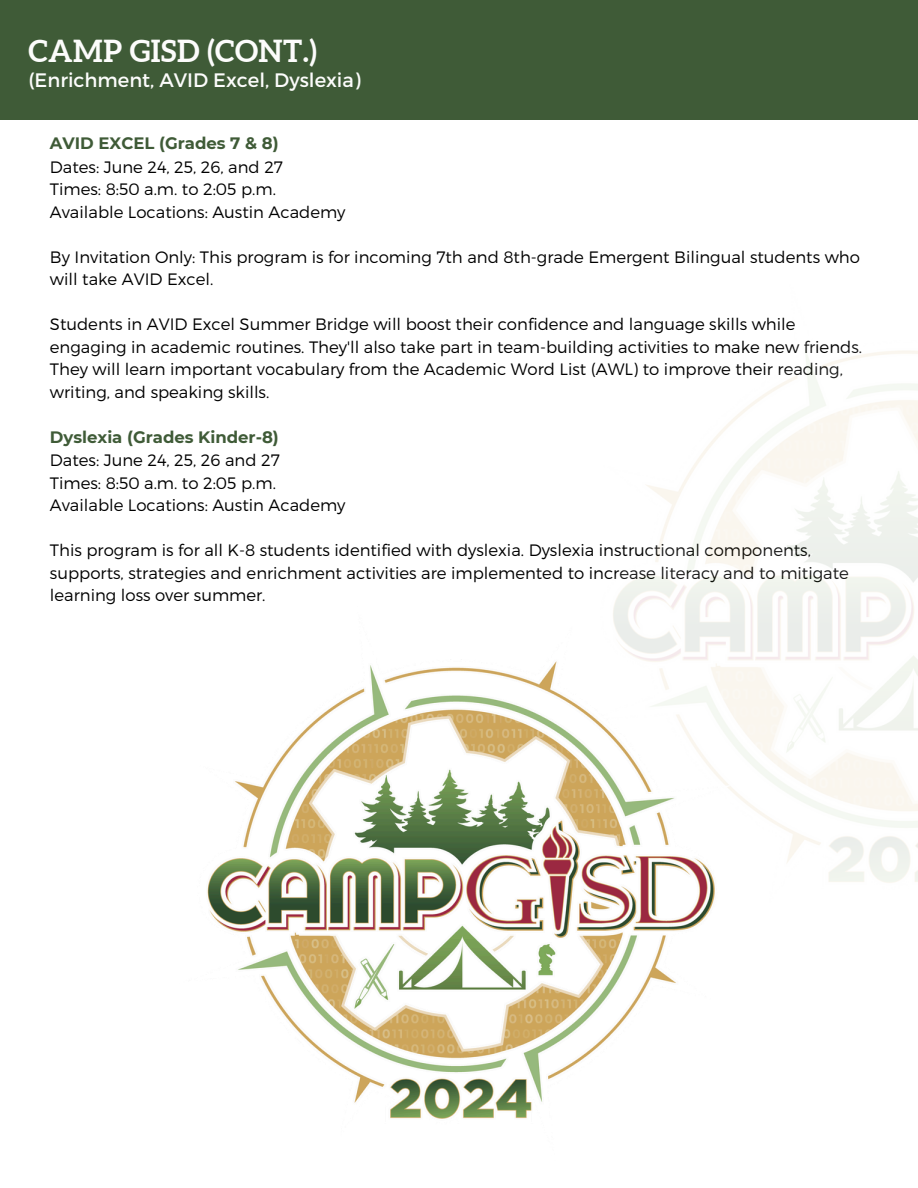
<style>
.page{position:relative;width:918px;height:1188px;background:#fff}
.page>*{position:absolute;margin:0;border:0;box-sizing:border-box;transform-origin:0 0}
.t1{font:700 30.3px "Aleo";letter-spacing:.015em;color:#fcfcfb}
.t2{font:19.5px "Montserrat";color:#fcfcfb}
.t3{font:300 16.5px/22.5px "Montserrat";color:#000}
.t4{font:700 16.5px "Montserrat";color:#3f5b37}
</style>
<div class="page">
<div style="left:0;top:0;width:918px;height:119px;background:#3f5b37"></div>
<img style="left:207px;top:594px;width:711px;height:525px">
<p class="t1" style="left:28px;top:34px;width:290px">CAMP GISD (CONT.)</p>
<p class="t2" style="left:28px;top:67px;width:334px">(Enrichment, AVID Excel, Dyslexia)</p>
<h1 class="t4" style="left:50px;top:133px;width:230px">AVID EXCEL (Grades 7 &amp; 8)</h1>
<h2 class="t3" style="left:50px;top:155px;width:235px">Dates: June 24, 25, 26, and 27</h2>
<p class="t3" style="left:50px;top:177px;width:228px">Times: 8:50 a.m. to 2:05 p.m.</p>
<p class="t3" style="left:50px;top:200px;width:297px">Available Locations: Austin Academy</p>
<p class="t3" style="left:50px;top:245px;width:812px">By Invitation Only: This program is for incoming 7th and 8th-grade Emergent Bilingual students who will take AVID Excel.</p>
<p class="t3" style="left:50px;top:312px;width:814px">Students in AVID Excel Summer Bridge will boost their confidence and language skills while engaging in academic routines. They'll also take part in team-building activities to make new friends.<br>They will learn important vocabulary from the Academic Word List (AWL) to improve their reading, writing, and speaking skills.</p>
<p class="t4" style="left:50px;top:427px;width:230px">Dyslexia (Grades Kinder-8)</p>
<p class="t3" style="left:50px;top:448px;width:231px">Dates: June 24, 25, 26 and 27</p>
<p class="t3" style="left:50px;top:471px;width:228px">Times: 8:50 a.m. to 2:05 p.m.</p>
<p class="t3" style="left:50px;top:493px;width:297px">Available Locations: Austin Academy</p>
<p class="t3" style="left:50px;top:538px;width:800px">This program is for all K-8 students identified with dyslexia. Dyslexia instructional components, supports, strategies and enrichment activities are implemented to increase literacy and to mitigate learning loss over summer.</p>
</div>
